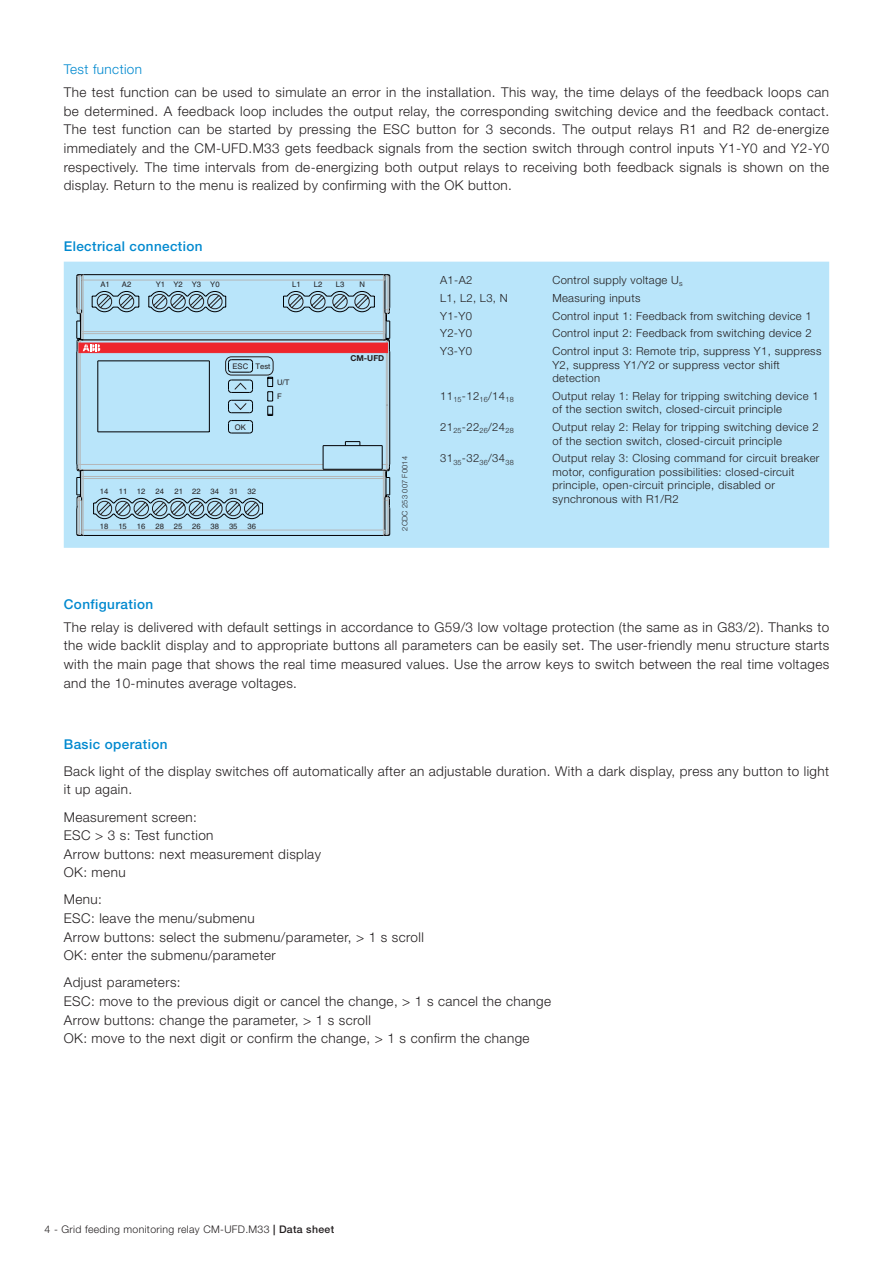
<style>
.page{position:relative;width:893px;height:1263px;background:#fff}
.page>*{position:absolute;margin:0;border:0;box-sizing:border-box;transform-origin:0 0}
.t1{font:300 13.5px/18.6px "Helvetica Neue LT";letter-spacing:.03em;color:#231f20}
.Section_Title_Level{font:500 13.5px "Helvetica Neue LT";letter-spacing:.03em;color:#0089cf}
.Section_Title_Level-2{font:300 13.5px "Helvetica Neue LT";letter-spacing:.03em;color:#0089cf}
.Legende_-_Text{font:300 11.25px/13.5px "Helvetica Neue LT";letter-spacing:.03em;color:#231f20}
.t2{font:300 10.5px "Helvetica Neue LT";letter-spacing:.03em;color:#231f20}
.t3{font:700 8.25px "Helvetica Neue LT";color:#231f20}
.t4{font:7.65px/14.5px "Helvetica";color:#231f20}
.Bildnummer{font:300 7.5px "Helvetica Neue LT";letter-spacing:.02em;color:#231f20}
.s1{font-weight:500}
</style>
<div class="page">
<div style="left:64px;top:262px;width:765px;height:286px;background:#b9e5fa"></div>
<hr style="left:78px;top:535px;width:310px;height:1px;background:#000002">
<svg style="left:77px;top:274px;width:313px;height:261px;background:#b0cee0"></svg>
<p class="Section_Title_Level-2" style="left:64px;top:61px;width:80px">Test function</p>
<p class="t1" style="left:64px;top:83px;width:767px;text-align:justify">The test function can be used to simulate an error in the installation. This way, the time delays of the feedback loops can be determined. A feedback loop includes the output relay, the corresponding switching device and the feedback contact.<br>The test function can be started by pressing the ESC button for 3 seconds. The output relays R1 and R2 de-energize immediately and the CM-UFD.M33 gets feedback signals from the section switch through control inputs Y1-Y0 and Y2-Y0 respectively. The time intervals from de-energizing both output relays to receiving both feedback signals is shown on the display. Return to the menu is realized by confirming with the OK button.</p>
<p class="Section_Title_Level" style="left:64px;top:239px;width:140px">Electrical connection</p>
<p class="t4" style="left:100px;top:277px;width:11px">A1</p>
<p class="t4" style="left:122px;top:277px;width:11px">A2</p>
<p class="t4" style="left:156px;top:277px;width:65px">Y1 Y2 Y3 Y0</p>
<p class="t4" style="left:292px;top:277px;width:10px">L1</p>
<p class="t4" style="left:314px;top:277px;width:10px">L2</p>
<p class="t4" style="left:336px;top:277px;width:10px">L3</p>
<p class="t4" style="left:359px;top:277px;width:7px">N</p>
<p class="t4" style="left:232px;top:359px;width:17px">ESC</p>
<p class="t4" style="left:255px;top:359px;width:16px">Test</p>
<p class="t4" style="left:235px;top:420px;width:13px">OK</p>
<p class="t4" style="left:277px;top:375px;width:14px">U/T<br>F</p>
<p class="t4" style="left:211px;top:484px;width:10px">34</p>
<p class="t4" style="left:230px;top:484px;width:28px">31 32</p>
<p class="t4" style="left:100px;top:484px;width:10px">14</p>
<p class="t4" style="left:119px;top:484px;width:28px">11 12</p>
<p class="t4" style="left:155px;top:484px;width:10px">24</p>
<p class="t4" style="left:174px;top:484px;width:28px">21 22</p>
<p class="t4" style="left:100px;top:518px;width:10px">18</p>
<p class="t4" style="left:118px;top:518px;width:10px">15</p>
<p class="t4" style="left:137px;top:518px;width:10px">16</p>
<p class="t4" style="left:155px;top:518px;width:10px">28</p>
<p class="t4" style="left:174px;top:518px;width:10px">25</p>
<p class="t4" style="left:192px;top:518px;width:10px">26</p>
<p class="t4" style="left:211px;top:518px;width:10px">38</p>
<p class="t4" style="left:229px;top:518px;width:10px">35</p>
<p class="t4" style="left:247px;top:518px;width:10px">36</p>
<p class="t3" style="left:350px;top:353px;width:35px">CM-UFD</p>
<p class="Bildnummer" style="left:400px;top:531px;width:76px;rotate:-90deg">2CDC 253 007 F0014</p>
<p class="Legende_-_Text" style="left:440px;top:273px;width:34px">A1-A2</p>
<p class="Legende_-_Text" style="left:440px;top:291px;width:69px">L1, L2, L3, N</p>
<p class="Legende_-_Text" style="left:440px;top:309px;width:33px">Y1-Y0</p>
<p class="Legende_-_Text" style="left:440px;top:326px;width:33px">Y2-Y0</p>
<p class="Legende_-_Text" style="left:440px;top:344px;width:33px">Y3-Y0</p>
<p class="Legende_-_Text" style="left:440px;top:389px;width:75px">11<sub>15</sub>-12<sub>16</sub>/14<sub>18</sub></p>
<p class="Legende_-_Text" style="left:440px;top:420px;width:75px">21<sub>25</sub>-22<sub>26</sub>/24<sub>28</sub></p>
<p class="Legende_-_Text" style="left:440px;top:451px;width:75px">31<sub>35</sub>-32<sub>36</sub>/34<sub>38</sub></p>
<p class="Legende_-_Text" style="left:552px;top:273px;width:132px">Control supply voltage U<sub>s</sub></p>
<p class="Legende_-_Text" style="left:552px;top:291px;width:89px">Measuring inputs</p>
<p class="Legende_-_Text" style="left:552px;top:309px;width:261px">Control input 1: Feedback from switching device 1</p>
<p class="Legende_-_Text" style="left:552px;top:326px;width:261px">Control input 2: Feedback from switching device 2</p>
<p class="Legende_-_Text" style="left:552px;top:344px;width:270px">Control input 3: Remote trip, suppress Y1, suppress<br>Y2, suppress Y1/Y2 or suppress vector shift detection</p>
<p class="Legende_-_Text" style="left:552px;top:389px;width:268px">Output relay 1: Relay for tripping switching device 1 of the section switch, closed-circuit principle</p>
<p class="Legende_-_Text" style="left:552px;top:420px;width:268px">Output relay 2: Relay for tripping switching device 2 of the section switch, closed-circuit principle</p>
<p class="Legende_-_Text" style="left:552px;top:451px;width:268px">Output relay 3: Closing command for circuit breaker motor, configuration possibilities: closed-circuit principle, open-circuit principle, disabled or synchronous with R1/R2</p>
<p class="Section_Title_Level" style="left:64px;top:596px;width:91px">Configuration</p>
<p class="t1" style="left:64px;top:617px;width:767px;text-align:justify">The relay is delivered with default settings in accordance to G59/3 low voltage protection (the same as in G83/2). Thanks to the wide backlit display and to appropriate buttons all parameters can be easily set. The user-friendly menu structure starts with the main page that shows the real time measured values. Use the arrow keys to switch between the real time voltages and the 10-minutes average voltages.</p>
<p class="Section_Title_Level" style="left:64px;top:736px;width:105px">Basic operation</p>
<p class="t1" style="left:64px;top:761px;width:767px">Back light of the display switches off automatically after an adjustable duration. With a dark display, press any button to light it up again.</p>
<p class="t1" style="left:64px;top:807px;width:259px">Measurement screen:<br>ESC &gt; 3 s: Test function<br>Arrow buttons: next measurement display<br>OK: menu</p>
<p class="t1" style="left:64px;top:890px;width:362px">Menu:<br>ESC: leave the menu/submenu<br>Arrow buttons: select the submenu/parameter, &gt; 1 s scroll<br>OK: enter the submenu/parameter</p>
<p class="t1" style="left:64px;top:973px;width:489px">Adjust parameters:<br>ESC: move to the previous digit or cancel the change, &gt; 1 s cancel the change Arrow buttons: change the parameter, &gt; 1 s scroll<br>OK: move to the next digit or confirm the change, &gt; 1 s confirm the change</p>
<p class="t2" style="left:45px;top:1223px;width:291px">4 - Grid feeding monitoring relay CM-UFD.M33 <span class="s1">| Data sheet</span></p>
</div>
